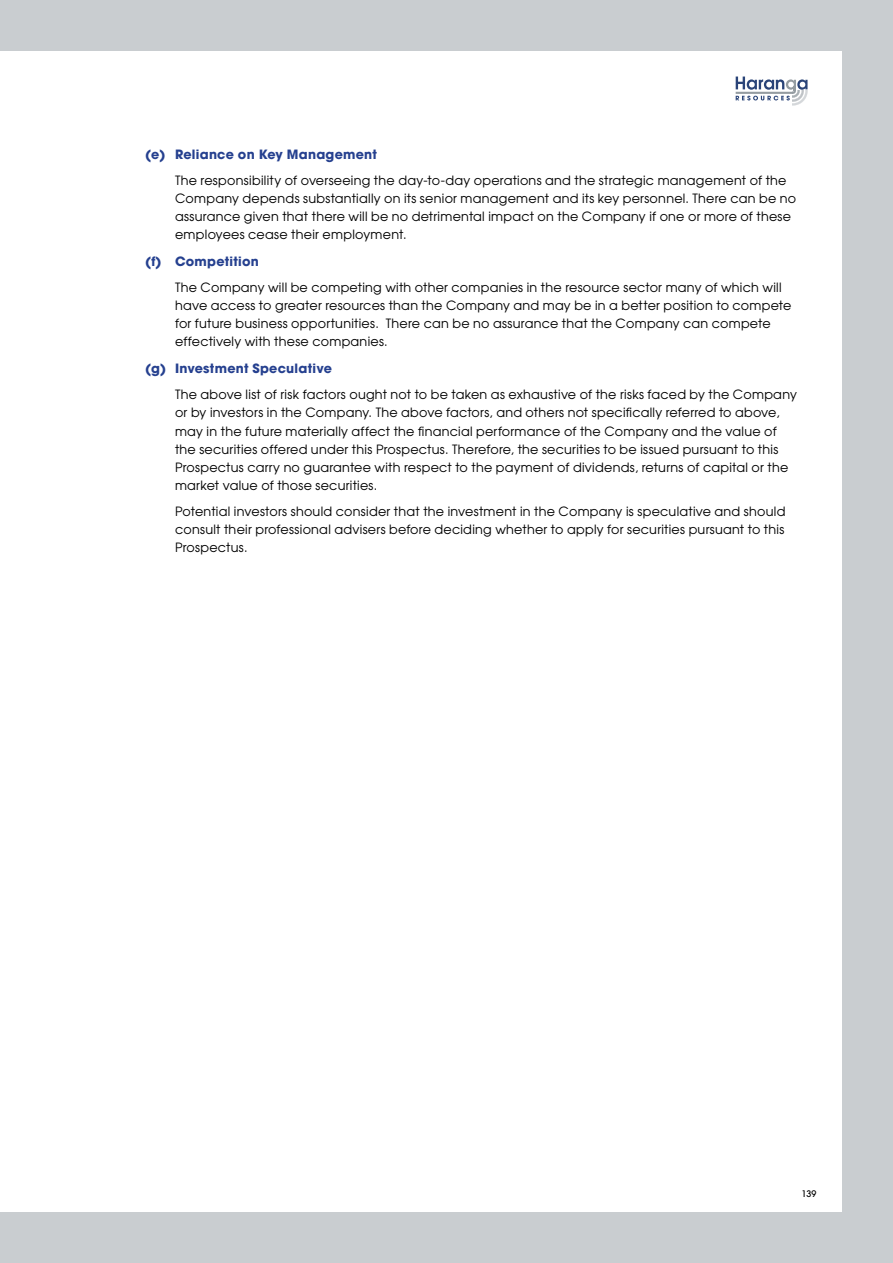
<style>
.page{position:relative;width:893px;height:1263px;background:#c9cdd0}
.page>*{position:absolute;margin:0;border:0;box-sizing:border-box;transform-origin:0 0}
.t1{font:12.75px/18px "Avant Garde";letter-spacing:.02em;color:#000}
.t2{font:700 12.75px "Avant Garde";letter-spacing:.02em;color:#25408f}
.t3{font:500 9px "Avant Garde";color:#000}
</style>
<div class="page">
<div style="left:0;top:51px;width:842px;height:1161px;background:#fff"></div>
<svg style="left:736px;top:77px;width:72px;height:29px"></svg>
<p class="t2" style="left:145px;top:146px;width:233px">(e) Reliance on Key Management</p>
<p class="t1" style="left:175px;top:172px;width:623px">The responsibility of overseeing the day-to-day operations and the strategic management of the Company depends substantially on its senior management and its key personnel. There can be no assurance given that there will be no detrimental impact on the Company if one or more of these employees cease their employment.</p>
<p class="t2" style="left:145px;top:253px;width:115px">(f) Competition</p>
<p class="t1" style="left:175px;top:279px;width:618px">The Company will be competing with other companies in the resource sector many of which will have access to greater resources than the Company and may be in a better position to compete for future business opportunities. There can be no assurance that the Company can compete effectively with these companies.</p>
<p class="t2" style="left:145px;top:360px;width:188px">(g) Investment Speculative</p>
<p class="t1" style="left:175px;top:386px;width:623px">The above list of risk factors ought not to be taken as exhaustive of the risks faced by the Company or by investors in the Company. The above factors, and others not specifically referred to above, may in the future materially affect the financial performance of the Company and the value of the securities offered under this Prospectus. Therefore, the securities to be issued pursuant to this Prospectus carry no guarantee with respect to the payment of dividends, returns of capital or the market value of those securities.</p>
<p class="t1" style="left:175px;top:502px;width:612px;text-align:justify">Potential investors should consider that the investment in the Company is speculative and should consult their professional advisers before deciding whether to apply for securities pursuant to this Prospectus.</p>
<p class="t3" style="left:801px;top:1188px;width:16px">139</p>
</div>
